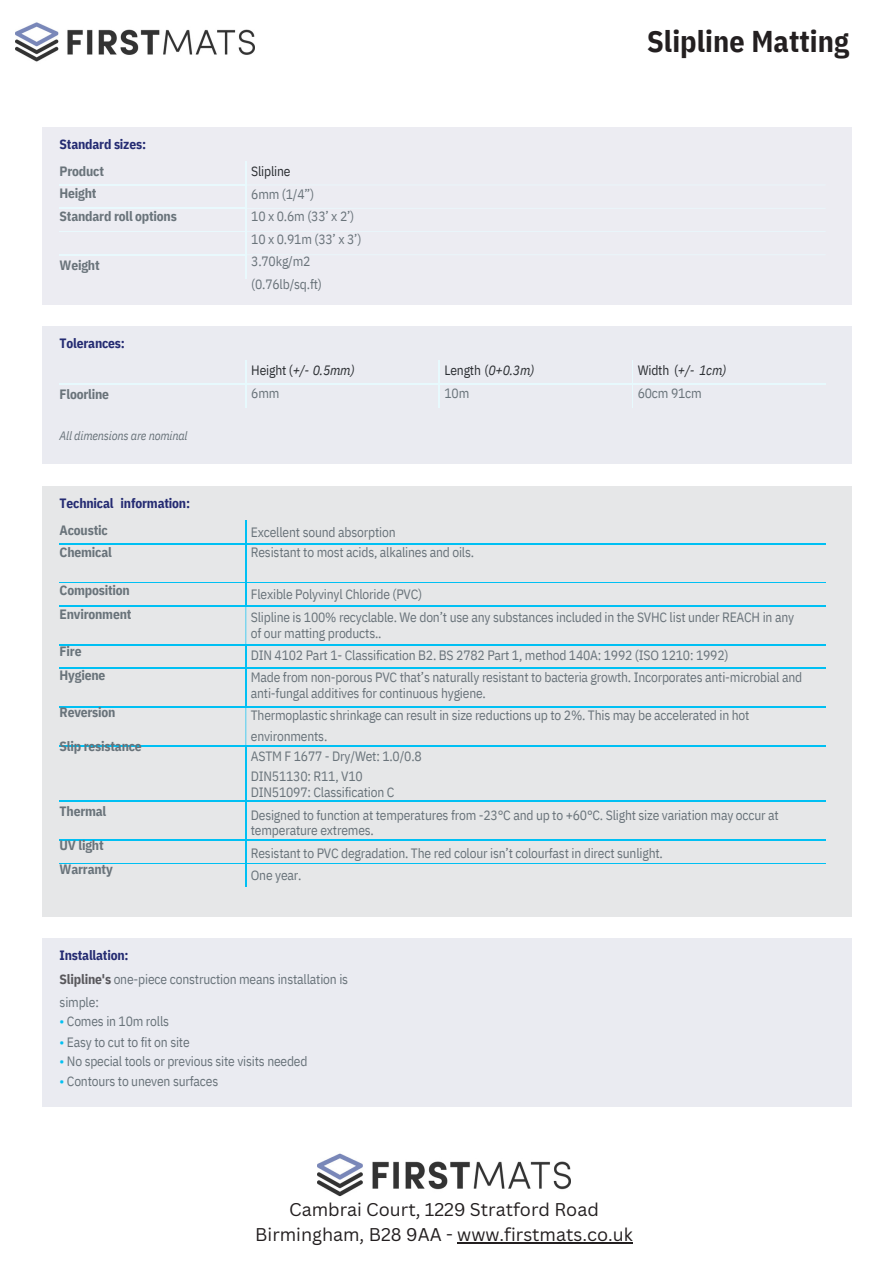
<style>
.page{position:relative;width:894px;height:1264px;background:#fff}
.page>*{position:absolute;margin:0;border:0;box-sizing:border-box;transform-origin:0 0}
.t1{font:700 30px "IBM Plex Sans Cond";letter-spacing:.005em;color:#231f20}
.t2{font:18px/24.8px "Canva Sans";color:#231f20;text-align:center}
.t3{font:13.5px/22.5px "IBM Plex Sans Cond";letter-spacing:-.015em;color:#69737a}
.t4{font:700 13.5px/23.7px "IBM Plex Sans Cond";letter-spacing:-.015em;color:#69737a}
.t5{font:700 13.5px "IBM Plex Sans Cond";letter-spacing:-.015em;color:#242b72}
.t6{font:13.5px/22.5px "IBM Plex Sans Cond";letter-spacing:-.015em;color:#2c2f33}
.t7{font:italic 13.5px/22.5px "IBM Plex Sans Cond";color:#2c2f33}
.t8{font:italic 12.15px "IBM Plex Sans Cond";letter-spacing:-.015em;color:#69737a}
.s1{font-style:normal}
.s2{font-style:normal;color:#69737a}
.s3{font-style:italic}
.s4{color:#69737a}
.s5{color:#2c2f33}
.s6{font-style:italic;color:#2c2f33}
.s7{font-weight:700;color:#242b72}
.s8{font-weight:700;color:#59585c}
.s9{color:#00c0f3}
</style>
<div class="page">
<div style="left:43px;top:938px;width:808px;height:168px;background:#eaebf1"></div>
<div style="left:43px;top:128px;width:808px;height:176px;background:#ececf2"></div>
<hr style="left:60px;top:185px;width:186px;height:1px;background:#00c0f3">
<hr style="left:246px;top:185px;width:579px;height:1px;background:#00c0f3">
<hr style="left:60px;top:208px;width:186px;height:1px;background:#00c0f3">
<hr style="left:246px;top:208px;width:579px;height:1px;background:#00c0f3">
<hr style="left:60px;top:231px;width:186px;height:1px;background:#00c0f3">
<hr style="left:246px;top:231px;width:579px;height:1px;background:#00c0f3">
<hr style="left:60px;top:254px;width:186px;height:1px;background:#00c0f3">
<hr style="left:246px;top:254px;width:579px;height:1px;background:#00c0f3">
<svg style="left:245px;top:162px;width:1px;height:116px"></svg>
<div style="left:43px;top:486px;width:808px;height:430px;background:#e6e7e8"></div>
<hr style="left:60px;top:543px;width:186px;height:1px;background:#00c0f3">
<hr style="left:246px;top:543px;width:579px;height:1px;background:#00c0f3">
<hr style="left:60px;top:582px;width:186px;height:1px;background:#00c0f3">
<hr style="left:246px;top:582px;width:579px;height:1px;background:#00c0f3">
<hr style="left:60px;top:605px;width:186px;height:1px;background:#00c0f3">
<hr style="left:246px;top:605px;width:579px;height:1px;background:#00c0f3">
<hr style="left:60px;top:644px;width:186px;height:1px;background:#00c0f3">
<hr style="left:246px;top:644px;width:579px;height:1px;background:#00c0f3">
<hr style="left:60px;top:667px;width:186px;height:1px;background:#00c0f3">
<hr style="left:246px;top:667px;width:579px;height:1px;background:#00c0f3">
<hr style="left:60px;top:706px;width:186px;height:1px;background:#00c0f3">
<hr style="left:246px;top:706px;width:579px;height:1px;background:#00c0f3">
<hr style="left:60px;top:745px;width:186px;height:1px;background:#00c0f3">
<hr style="left:246px;top:745px;width:579px;height:1px;background:#00c0f3">
<hr style="left:60px;top:800px;width:186px;height:1px;background:#00c0f3">
<hr style="left:246px;top:800px;width:579px;height:1px;background:#00c0f3">
<hr style="left:60px;top:839px;width:186px;height:1px;background:#00c0f3">
<hr style="left:246px;top:839px;width:579px;height:1px;background:#00c0f3">
<hr style="left:60px;top:863px;width:186px;height:1px;background:#00c0f3">
<hr style="left:246px;top:863px;width:579px;height:1px;background:#00c0f3">
<svg style="left:245px;top:520px;width:1px;height:23px"></svg>
<hr style="left:245px;top:544px;width:1px;height:38px;background:#00c0f3">
<svg style="left:245px;top:583px;width:1px;height:22px"></svg>
<hr style="left:245px;top:606px;width:1px;height:38px;background:#00c0f3">
<svg style="left:245px;top:645px;width:1px;height:22px"></svg>
<hr style="left:245px;top:668px;width:1px;height:38px;background:#00c0f3">
<hr style="left:245px;top:707px;width:1px;height:38px;background:#00c0f3">
<hr style="left:245px;top:746px;width:1px;height:54px;background:#00c0f3">
<hr style="left:245px;top:801px;width:1px;height:38px;background:#00c0f3">
<svg style="left:245px;top:840px;width:1px;height:46px"></svg>
<div style="left:43px;top:327px;width:808px;height:137px;background:#eaebf1"></div>
<hr style="left:60px;top:383px;width:186px;height:1px;background:#00c0f3">
<hr style="left:246px;top:383px;width:193px;height:1px;background:#00c0f3">
<hr style="left:439px;top:383px;width:192px;height:1px;background:#00c0f3">
<svg style="left:245px;top:360px;width:1px;height:47px"></svg>
<svg style="left:438px;top:360px;width:1px;height:47px"></svg>
<hr style="left:631px;top:383px;width:194px;height:1px;background:#00c0f3">
<img style="left:16px;top:22px;width:238px;height:40px">
<img style="left:317px;top:1153px;width:253px;height:44px">
<hr style="left:457px;top:1241px;width:175px;height:2px;background:#231f20">
<p class="t5" style="left:60px;top:135px;width:88px">Standard sizes:</p>
<p class="t4" style="left:60px;top:159px;width:119px;line-height:22.5px">Product<br>Height<br>Standard roll options</p>
<p class="t4" style="left:60px;top:253px;width:42px">Weight</p>
<p class="t5" style="left:60px;top:334px;width:67px">Tolerances:</p>
<p class="t4" style="left:60px;top:382px;width:51px">Floorline</p>
<p class="t8" style="left:60px;top:428px;width:129px">All dimensions are nominal</p>
<p class="t5" style="left:60px;top:494px;width:132px">Technical information:</p>
<p class="t4" style="left:60px;top:518px;width:54px;line-height:22.5px">Acoustic<br>Chemical</p>
<p class="t4" style="left:60px;top:578px;width:73px">Composition<br>Environment</p>
<p class="t4" style="left:60px;top:639px;width:47px">Fire<br>Hygiene</p>
<p class="t4" style="left:60px;top:700px;width:57px">Reversion</p>
<p class="t4" style="left:60px;top:734px;width:84px">Slip resistance</p>
<p class="t4" style="left:60px;top:799px;width:48px">Thermal</p>
<p class="t4" style="left:60px;top:833px;width:55px">UV light<br>Warranty</p>
<p class="t6" style="left:251px;top:160px;width:41px">Slipline</p>
<p class="t3" style="left:251px;top:182px;width:112px">6mm (1/4”)<br>10 x 0.6m (33’ x 2’)<br>10 x 0.91m (33’ x 3’)<br>3.70kg/m2 (0.76lb/sq.ft)</p>
<p class="t7" style="left:251px;top:359px;width:105px"><span class="s1">Height (</span>+/- 0.5mm)<br><span class="s2">6mm</span></p>
<h1 class="t1" style="left:647px;top:21px;width:203px">Slipline Matting</h1>
<p class="t6" style="left:444px;top:359px;width:91px">Length (<span class="s3">0+0.3m)<br></span><span class="s4">10m</span></p>
<p class="t3" style="left:637px;top:359px;width:90px"><span class="s5">Width (</span><span class="s6">+/- 1cm)<br></span>60cm 91cm</p>
<p class="t3" style="left:251px;top:521px;width:225px;line-height:20.2px">Excellent sound absorption<br>Resistant to most acids, alkalines and oils.</p>
<p class="t3" style="left:251px;top:582px;width:544px;line-height:23.7px">Flexible Polyvinyl Chloride (PVC)<br>Slipline is 100% recyclable. We don’t use any substances included in the SVHC list under REACH in any</p>
<p class="t3" style="left:251px;top:622px;width:553px;line-height:21.9px">of our matting products..<br>DIN 4102 Part 1- Classification B2. BS 2782 Part 1, method 140A: 1992 (ISO 1210: 1992)<br>Made from non-porous PVC that’s naturally resistant to bacteria growth. Incorporates anti-microbial and</p>
<p class="t3" style="left:251px;top:681px;width:500px">anti-fungal additives for continuous hygiene.<br>Thermoplastic shrinkage can result in size reductions up to 2%. This may be accelerated in hot</p>
<p class="t3" style="left:251px;top:725px;width:172px;line-height:20.2px">environments.<br>ASTM F 1677 - Dry/Wet: 1.0/0.8<br>DIN51130: R11, V10</p>
<p class="t3" style="left:251px;top:780px;width:529px">DIN51097: Classification C<br>Designed to function at temperatures from -23°C and up to +60°C. Slight size variation may occur at</p>
<p class="t3" style="left:251px;top:819px;width:413px">temperature extremes.<br>Resistant to PVC degradation. The red colour isn’t colourfast in direct sunlight.<br>One year.</p>
<p class="t3" style="left:60px;top:943px;width:290px;line-height:23.7px"><span class="s7">Installation:<br></span><span class="s8">Slipline's</span> one-piece construction means installation is simple:</p>
<p class="t3" style="left:60px;top:1010px;width:111px"><span class="s9">•</span> Comes in 10m rolls</p>
<p class="t3" style="left:60px;top:1030px;width:132px"><span class="s9">•</span> Easy to cut to fit on site</p>
<p class="t3" style="left:60px;top:1049px;width:249px"><span class="s9">•</span> No special tools or previous site visits needed</p>
<p class="t3" style="left:60px;top:1069px;width:160px"><span class="s9">•</span> Contours to uneven surfaces</p>
<h2 class="t2" style="left:255px;top:1196px;width:379px">Cambrai Court, 1229 Stratford Road<br>Birmingham, B28 9AA - www.firstmats.co.uk</h2>
</div>
